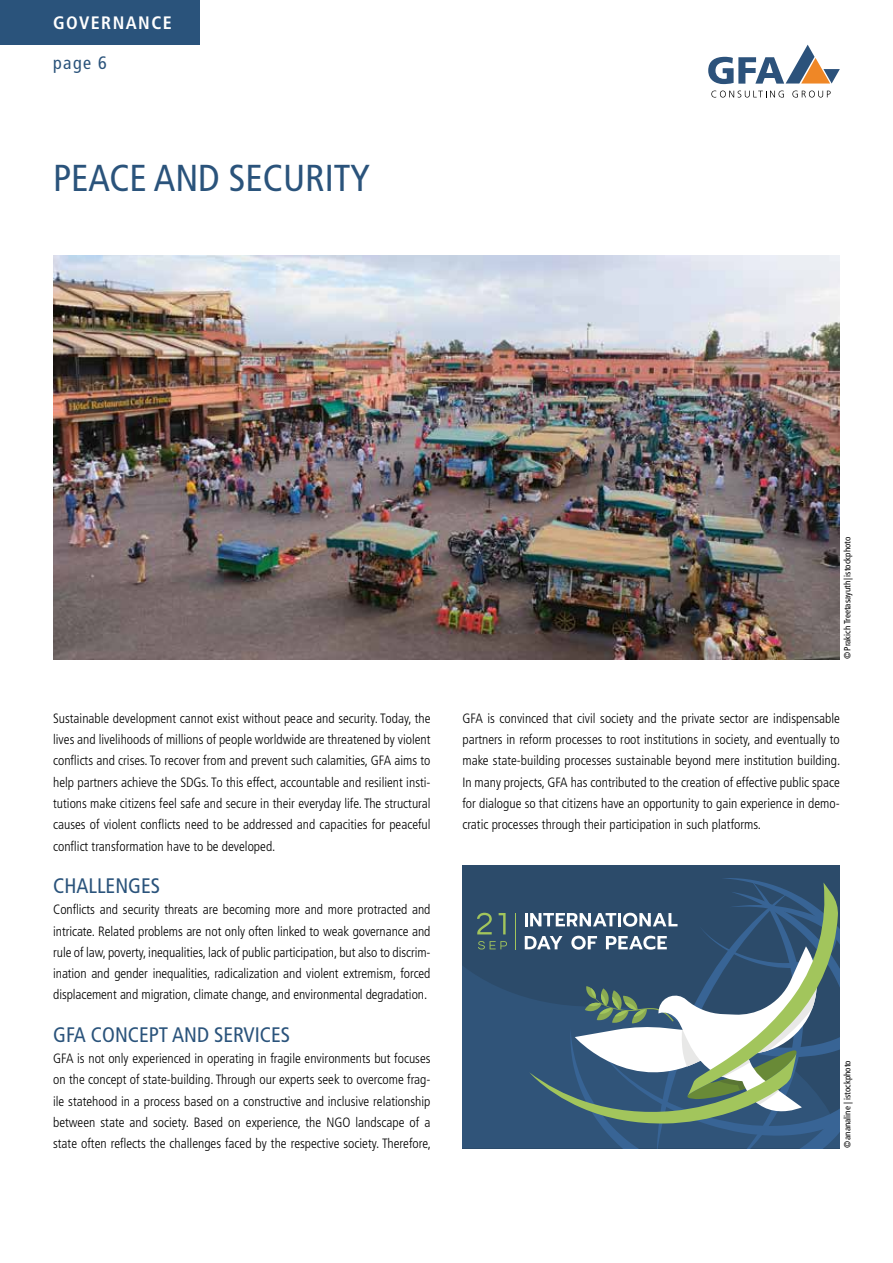
<style>
.page{position:relative;width:893px;height:1263px;background:#fff}
.page>*{position:absolute;margin:0;border:0;box-sizing:border-box;transform-origin:0 0}
.t1{font:condensed 37.5px "Frutiger LT Std";color:#2a537b}
.t2{font:condensed 21px "Frutiger LT Std";color:#2a537b}
.t3{font:700 condensed 18px "Frutiger LT Std";letter-spacing:.08em;color:#fff}
.t4{font:condensed 18px "Frutiger LT Std";color:#2a537b}
.t5{font:300 condensed 13.5px/21.3px "Frutiger LT Std";color:#000;text-align:justify}
.t6{font:condensed 9px "Frutiger LT Std";color:#000}
</style>
<div class="page">
<div style="left:0;top:0;width:200px;height:45px;background:#2a537b"></div>
<svg style="left:711px;top:91px;width:73px;height:7px"></svg>
<svg style="left:792px;top:91px;width:39px;height:7px"></svg>
<svg style="left:708px;top:45px;width:132px;height:39px"></svg>
<img style="left:53px;top:255px;width:787px;height:404px">
<div style="left:462px;top:865px;width:378px;height:283px;background:#2c4b6a"></div>
<svg style="left:462px;top:934px;width:63px;height:214px;fill:#305479"></svg>
<svg style="left:477px;top:913px;width:15px;height:21px"></svg>
<svg style="left:499px;top:913px;width:7px;height:21px"></svg>
<svg style="left:478px;top:941px;width:29px;height:8px"></svg>
<hr style="left:515px;top:913px;width:1px;height:36px;background:#a2c55c">
<svg style="left:525px;top:880px;width:315px;height:268px"></svg>
<h3 class="t3" style="left:53px;top:12px;width:120px">GOVERNANCE</h3>
<h3 class="t4" style="left:53px;top:52px;width:55px">page 6</h3>
<h1 class="t1" style="left:53px;top:157px;width:318px">PEACE AND SECURITY</h1>
<p class="t5" style="left:53px;top:708px;width:379px">Sustainable development cannot exist without peace and security. Today, the lives and livelihoods of millions of people worldwide are threatened by violent conflicts and crises. To recover from and prevent such calamities, GFA aims to help partners achieve the SDGs. To this effect, accountable and resilient insti&shy;tutions make citizens feel safe and secure in their everyday life. The structural causes of violent conflicts need to be addressed and capacities for peaceful conflict transformation have to be developed.</p>
<h2 class="t2" style="left:53px;top:873px;width:108px">CHALLENGES</h2>
<p class="t5" style="left:53px;top:899px;width:379px">Conflicts and security threats are becoming more and more protracted and intricate. Related problems are not only often linked to weak governance and rule of law, poverty, inequalities, lack of public participation, but also to discrim&shy;ination and gender inequalities, radicalization and violent extremism, forced displacement and migration, climate change, and environmental degradation.</p>
<h2 class="t2" style="left:53px;top:1022px;width:239px">GFA CONCEPT AND SERVICES</h2>
<p class="t5" style="left:53px;top:1048px;width:379px">GFA is not only experienced in operating in fragile environments but focuses on the concept of state-building. Through our experts seek to overcome frag&shy;ile statehood in a process based on a constructive and inclusive relationship between state and society. Based on experience, the NGO landscape of a state often reflects the challenges faced by the respective society. Therefore,</p>
<p class="t6" style="left:842px;top:659px;width:124px;rotate:-90deg">©Prakich Treetasayuth | istockphoto</p>
<p class="t5" style="left:462px;top:708px;width:379px">GFA is convinced that civil society and the private sector are indispensable partners in reform processes to root institutions in society, and eventually to make state-building processes sustainable beyond mere institution building.<br>In many projects, GFA has contributed to the creation of effective public space for dialogue so that citizens have an opportunity to gain experience in demo&shy;cratic processes through their participation in such platforms.</p>
<p class="t6" style="left:842px;top:1148px;width:89px;rotate:-90deg">©ananaline | istockphoto</p>
</div>
